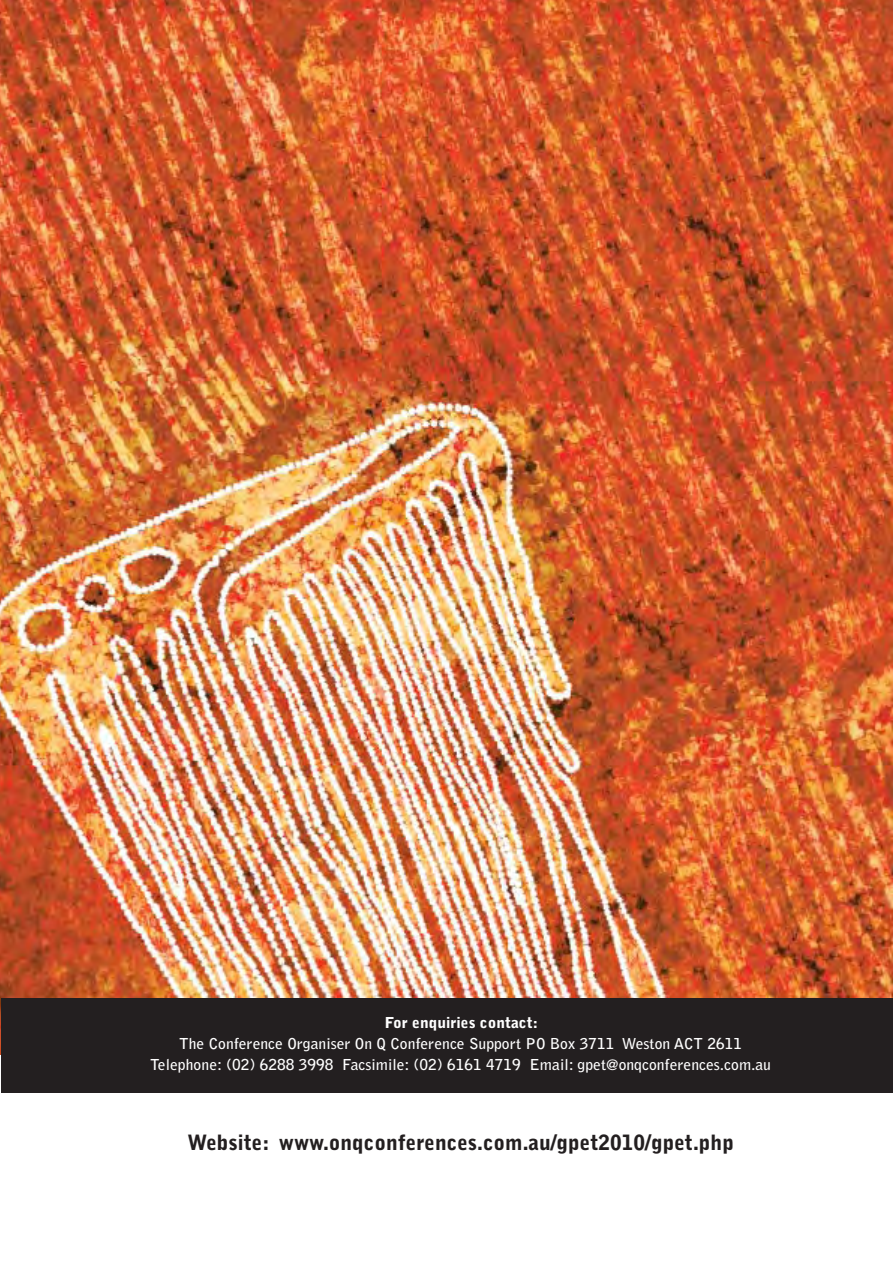
<style>
.page{position:relative;width:893px;height:1263px;background:#fff}
.page>*{position:absolute;margin:0;border:0;box-sizing:border-box;transform-origin:0 0}
.t1{font:900 21px "Bell Gothic Std";color:#231f20}
.t2{font:700 15px/21px "Bell Gothic Std";color:#fff;text-align:center;scale:1.04 1}
.t3{font:900 15px "Bell Gothic Std";color:#fff;scale:1.04 1}
</style>
<div class="page">
<img style="left:0;top:0;width:893px;height:1055px">
<div style="left:1px;top:998px;width:892px;height:95px;background:#231f20"></div>
<p class="t3" style="left:385px;top:1015px;width:149px">For enquiries contact:</p>
<p class="t2" style="left:150px;top:1034px;width:598px">The Conference Organiser On Q Conference Support PO Box 3711 Weston ACT 2611<br>Telephone: (02) 6288 3998 Facsimile: (02) 6161 4719 Email: gpet@onqconferences.com.au</p>
<h1 class="t1" style="left:187px;top:1132px;width:548px">Website: www.onqconferences.com.au/gpet2010/gpet.php</h1>
</div>
